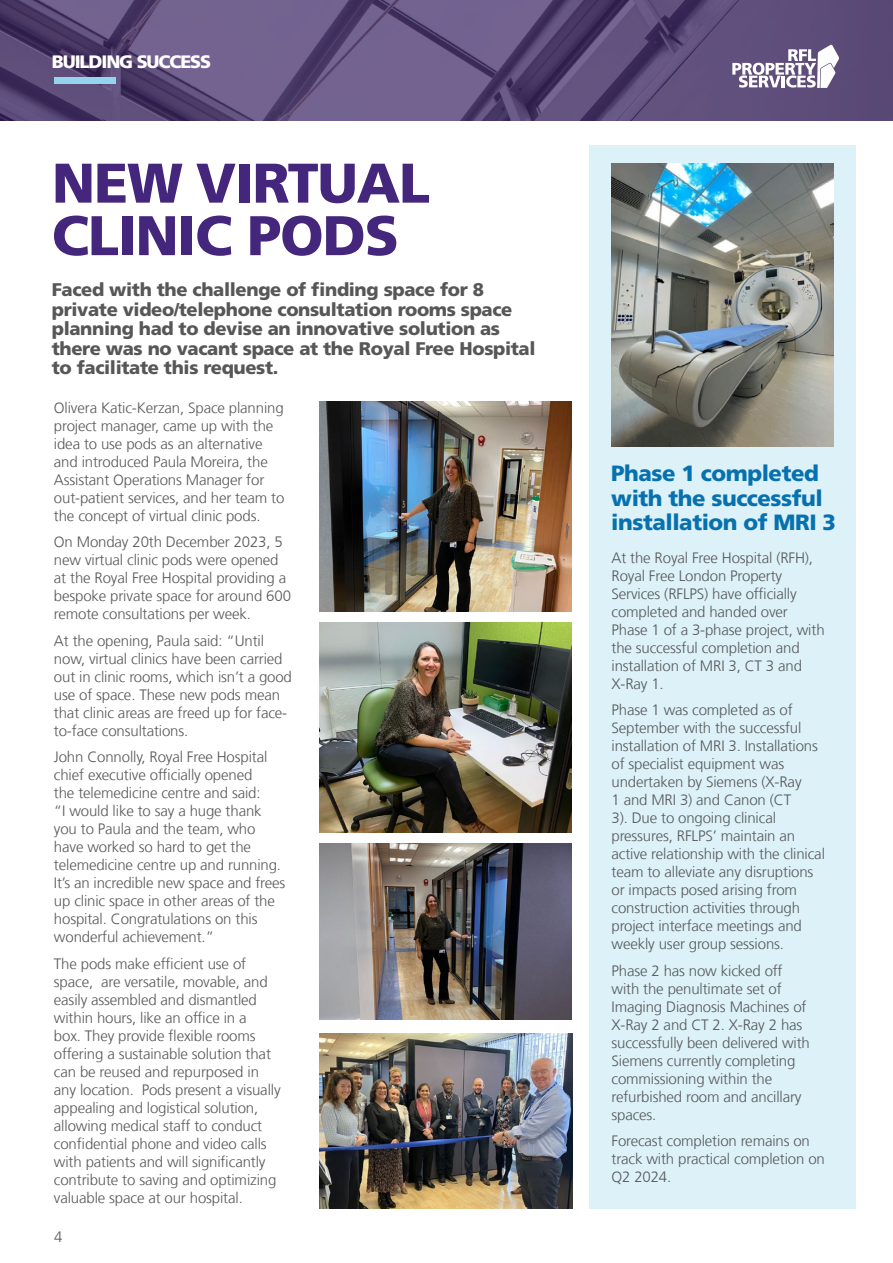
<style>
.page{position:relative;width:893px;height:1263px;background:#fff}
.page>*{position:absolute;margin:0;border:0;box-sizing:border-box;transform-origin:0 0}
.t1{font:900 55.8px/52.5px "Frutiger LT Com";letter-spacing:-.02em;color:#45267d}
.t2{font:900 22.05px/24.5px "Frutiger LT Com";letter-spacing:-.02em;color:#0771af}
.t3{font:900 18.3px/19.5px "Frutiger LT Com";letter-spacing:-.02em;color:#575757}
.t4{font:900 18px "Frutiger LT Com";letter-spacing:-.06em;color:#fff}
.t5{font:300 15px/18px "Frutiger LT Com";letter-spacing:-.01em;color:#57585a}
</style>
<div class="page">
<img style="left:0;top:0;width:893px;height:121px">
<div style="left:54px;top:77px;width:62px;height:6px;background:#94d4ed"></div>
<svg style="left:732px;top:45px;width:107px;height:43px"></svg>
<img style="left:319px;top:401px;width:252px;height:211px">
<img style="left:319px;top:622px;width:252px;height:211px">
<img style="left:319px;top:843px;width:252px;height:176px">
<img style="left:319px;top:1033px;width:253px;height:176px">
<div style="left:589px;top:146px;width:267px;height:1063px;background:#dcf1f8"></div>
<img style="left:611px;top:164px;width:223px;height:282px">
<p class="t4" style="left:52px;top:50px;width:161px">BUILDING SUCCESS</p>
<p class="t1" style="left:52px;top:157px;width:380px">NEW VIRTUAL<br>CLINIC PODS</p>
<p class="t3" style="left:52px;top:280px;width:485px">Faced with the challenge of finding space for 8 private video/telephone consultation rooms space planning had to devise an innovative solution as there was no vacant space at the Royal Free Hospital to facilitate this request.</p>
<p class="t5" style="left:54px;top:398px;width:232px">Olivera Katic-Kerzan, Space planning project manager, came up with the idea to use pods as an alternative and introduced Paula Moreira, the Assistant Operations Manager for out-patient services, and her team to the concept of virtual clinic pods.</p>
<p class="t5" style="left:54px;top:533px;width:239px">On Monday 20th December 2023, 5 new virtual clinic pods were opened at the Royal Free Hospital providing a bespoke private space for around 600 remote consultations per week.</p>
<p class="t5" style="left:54px;top:631px;width:239px">At the opening, Paula said: “Until now, virtual clinics have been carried out in clinic rooms, which isn’t a good use of space. These new pods mean that clinic areas are freed up for face&shy;to-face consultations.</p>
<p class="t5" style="left:54px;top:748px;width:233px">John Connolly, Royal Free Hospital chief executive officially opened<br>the telemedicine centre and said:<br>“I would like to say a huge thank you to Paula and the team, who have worked so hard to get the telemedicine centre up and running.<br>It’s an incredible new space and frees up clinic space in other areas of the hospital. Congratulations on this wonderful achievement.”</p>
<p class="t5" style="left:54px;top:954px;width:228px">The pods make efficient use of space, are versatile, movable, and easily assembled and dismantled within hours, like an office in a<br>box. They provide flexible rooms offering a sustainable solution that can be reused and repurposed in any location. Pods present a visually appealing and logistical solution, allowing medical staff to conduct confidential phone and video calls with patients and will significantly contribute to saving and optimizing valuable space at our hospital.</p>
<p class="t5" style="left:54px;top:1227px;width:10px">4</p>
<p class="t2" style="left:611px;top:461px;width:226px">Phase 1 completed with the successful installation of MRI 3</p>
<p class="t5" style="left:611px;top:548px;width:215px">At the Royal Free Hospital (RFH),<br>Royal Free London Property<br>Services (RFLPS) have officially completed and handed over<br>Phase 1 of a 3-phase project, with the successful completion and installation of MRI 3, CT 3 and<br>X-Ray 1.</p>
<p class="t5" style="left:611px;top:701px;width:215px">Phase 1 was completed as of<br>September with the successful installation of MRI 3. Installations of specialist equipment was undertaken by Siemens (X-Ray<br>1 and MRI 3) and Canon (CT<br>3). Due to ongoing clinical pressures, RFLPS’ maintain an active relationship with the clinical team to alleviate any disruptions or impacts posed arising from construction activities through project interface meetings and weekly user group sessions.</p>
<p class="t5" style="left:611px;top:961px;width:200px">Phase 2 has now kicked off with the penultimate set of<br>Imaging Diagnosis Machines of<br>X-Ray 2 and CT 2. X-Ray 2 has successfully been delivered with<br>Siemens currently completing commissioning within the refurbished room and ancillary spaces.</p>
<p class="t5" style="left:611px;top:1132px;width:215px">Forecast completion remains on track with practical completion on<br>Q2 2024.</p>
</div>
